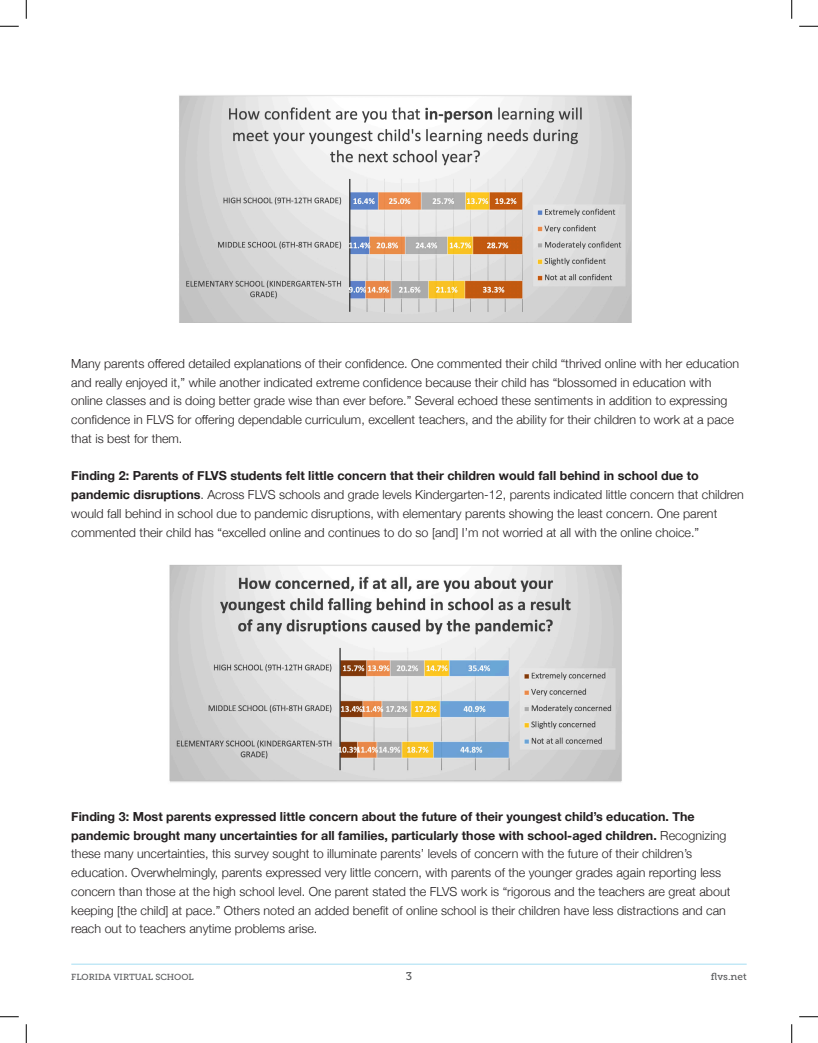
<style>
.page{position:relative;width:818px;height:1043px;background:#fff}
.page>*{position:absolute;margin:0;border:0;box-sizing:border-box;transform-origin:0 0}
.t1{font:300 12.5px/18.8px "Helvetica Neue";color:#231f20}
.t2{font:11.25px "Museo Slab 500";color:#57585a}
.t3{font:10px "Museo Slab 500";color:#57585a}
.t4{font:8.75px "Museo Slab 500";color:#57585a}
.s1{font-weight:700}
</style>
<div class="page">
<hr style="left:71px;top:963px;width:675px;height:1px;background:#b7e4f5">
<img style="left:179px;top:95px;width:453px;height:227px">
<img style="left:169px;top:564px;width:453px;height:219px">
<svg style="left:0;top:25px;width:19px;height:2px"></svg>
<svg style="left:799px;top:25px;width:19px;height:2px"></svg>
<svg style="left:0;top:1016px;width:19px;height:1px"></svg>
<svg style="left:799px;top:1016px;width:19px;height:1px"></svg>
<svg style="left:25px;top:0;width:2px;height:19px"></svg>
<svg style="left:25px;top:1024px;width:2px;height:18px"></svg>
<svg style="left:791px;top:0;width:1px;height:19px"></svg>
<svg style="left:791px;top:1024px;width:1px;height:18px"></svg>
<p class="t1" style="left:71px;top:353px;width:669px">Many parents offered detailed explanations of their confidence. One commented their child “thrived online with her education and really enjoyed it,” while another indicated extreme confidence because their child has “blossomed in education with online classes and is doing better grade wise than ever before.” Several echoed these sentiments in addition to expressing confidence in FLVS for offering dependable curriculum, excellent teachers, and the ability for their children to work at a pace that is best for them.</p>
<p class="t1" style="left:71px;top:466px;width:674px"><span class="s1">Finding 2: Parents of FLVS students felt little concern that their children would fall behind in school due to pandemic disruptions</span>. Across FLVS schools and grade levels Kindergarten-12, parents indicated little concern that children would fall behind in school due to pandemic disruptions, with elementary parents showing the least concern. One parent commented their child has “excelled online and continues to do so [and] I’m not worried at all with the online choice.”</p>
<p class="t1" style="left:71px;top:806px;width:660px"><span class="s1">Finding 3: Most parents expressed little concern about the future of their youngest child’s education. The pandemic brought many uncertainties for all families, particularly those with school-aged children.</span> Recognizing these many uncertainties, this survey sought to illuminate parents’ levels of concern with the future of their children’s education. Overwhelmingly, parents expressed very little concern, with parents of the younger grades again reporting less concern than those at the high school level. One parent stated the FLVS work is “rigorous and the teachers are great about keeping [the child] at pace.” Others noted an added benefit of online school is their children have less distractions and can reach out to teachers anytime problems arise.</p>
<p class="t4" style="left:71px;top:972px;width:124px">FLORIDA VIRTUAL SCHOOL</p>
<p class="t2" style="left:406px;top:970px;width:8px">3</p>
<p class="t3" style="left:711px;top:971px;width:37px">flvs.net</p>
</div>
